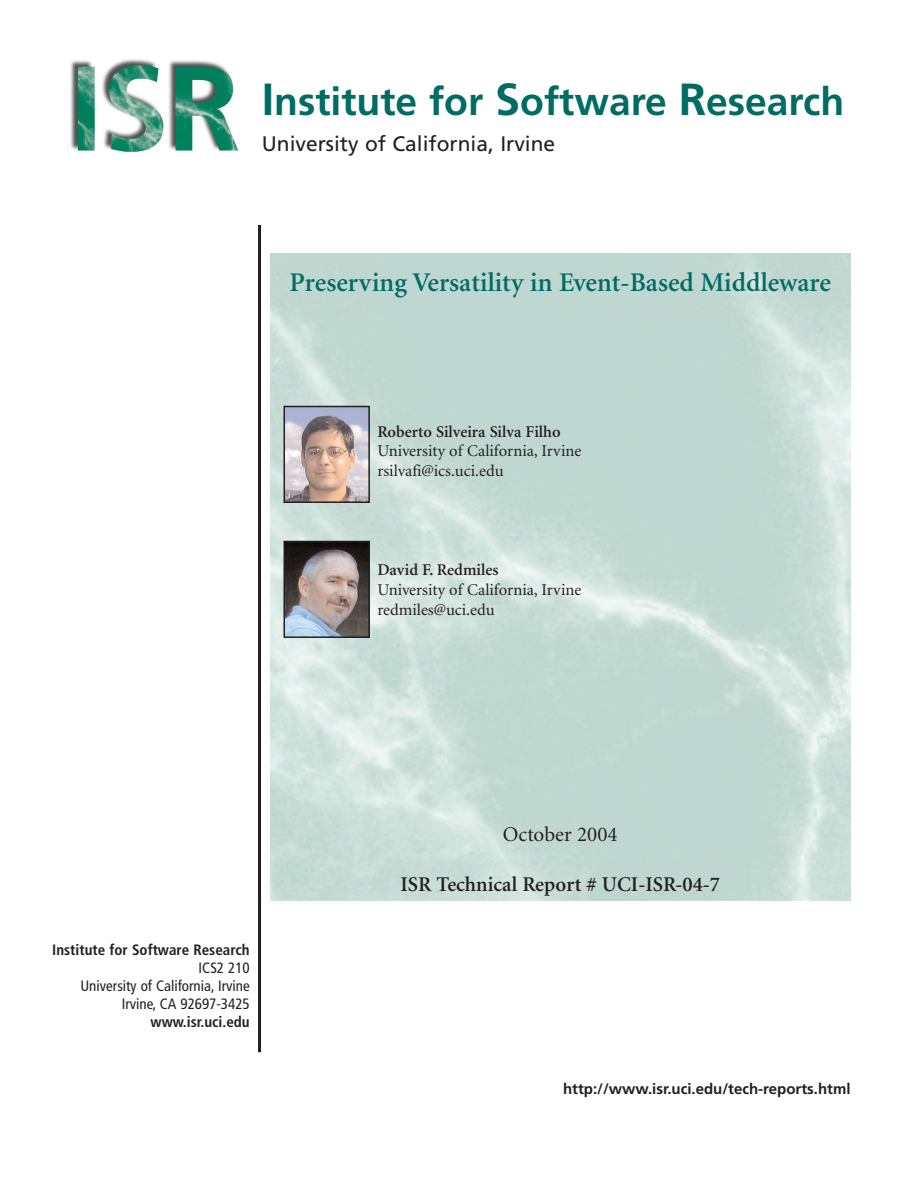
<style>
.page{position:relative;width:918px;height:1188px;background:#fff}
.page>*{position:absolute;margin:0;border:0;box-sizing:border-box;transform-origin:0 0}
.t1{font:700 39px "Frutiger";color:#006c64}
.t2{font:600 27px "Minion";color:#006c64}
.t3{font:600 21px "Minion";color:#231f20}
.t4{font:21px "Frutiger";color:#231f20}
.t5{font:21px "Minion";color:#231f20}
.t6{font:16.5px/19.8px "Minion";color:#231f20}
.t7{font:600 16.5px "Minion";color:#231f20}
.t8{font:condensed 15px/18px "Frutiger";color:#231f20;text-align:right}
.t9{font:700 condensed 15px "Frutiger";color:#231f20}
.t10{font:700 15px "Frutiger";color:#231f20}
.s1{font-size:45px}
</style>
<div class="page">
<img style="left:70px;top:59px;width:169px;height:92px">
<img style="left:78px;top:65px;width:160px;height:87px">
<img style="left:287px;top:409px;width:80px;height:91px">
<div style="left:284px;top:406px;width:86px;height:97px;border:2px solid #231f20"></div>
<img style="left:287px;top:544px;width:80px;height:91px">
<div style="left:284px;top:541px;width:86px;height:97px;border:2px solid #231f20"></div>
<hr style="left:258px;top:225px;width:3px;height:827px;background:#231f20">
<h1 class="t1" style="left:262px;top:86px;width:584px"><span class="s1">I</span>nstitute for <span class="s1">S</span>oftware <span class="s1">R</span>esearch</h1>
<p class="t4" style="left:262px;top:135px;width:295px">University of California, Irvine</p>
<h2 class="t2" style="left:290px;top:272px;width:543px">Preserving Versatility in Event-Based Middleware</h2>
<p class="t7" style="left:377px;top:425px;width:185px">Roberto Silveira Silva Filho</p>
<p class="t6" style="left:377px;top:443px;width:206px">University of California, Irvine rsilvafi@ics.uci.edu</p>
<p class="t7" style="left:377px;top:564px;width:123px">David F. Redmiles</p>
<p class="t6" style="left:377px;top:581px;width:206px">University of California, Irvine redmiles@uci.edu</p>
<p class="t9" style="left:52px;top:944px;width:199px">Institute for Software Research</p>
<p class="t8" style="left:80px;top:960px;width:171px">ICS2 210<br>University of California, Irvine<br>Irvine, CA 92697-3425</p>
<p class="t9" style="left:151px;top:1016px;width:101px">www.isr.uci.edu</p>
<p class="t5" style="left:503px;top:826px;width:116px">October 2004</p>
<p class="t3" style="left:400px;top:876px;width:321px">ISR Technical Report # UCI-ISR-04-7</p>
<p class="t10" style="left:563px;top:1082px;width:289px">http://www.isr.uci.edu/tech-reports.html</p>
</div>
